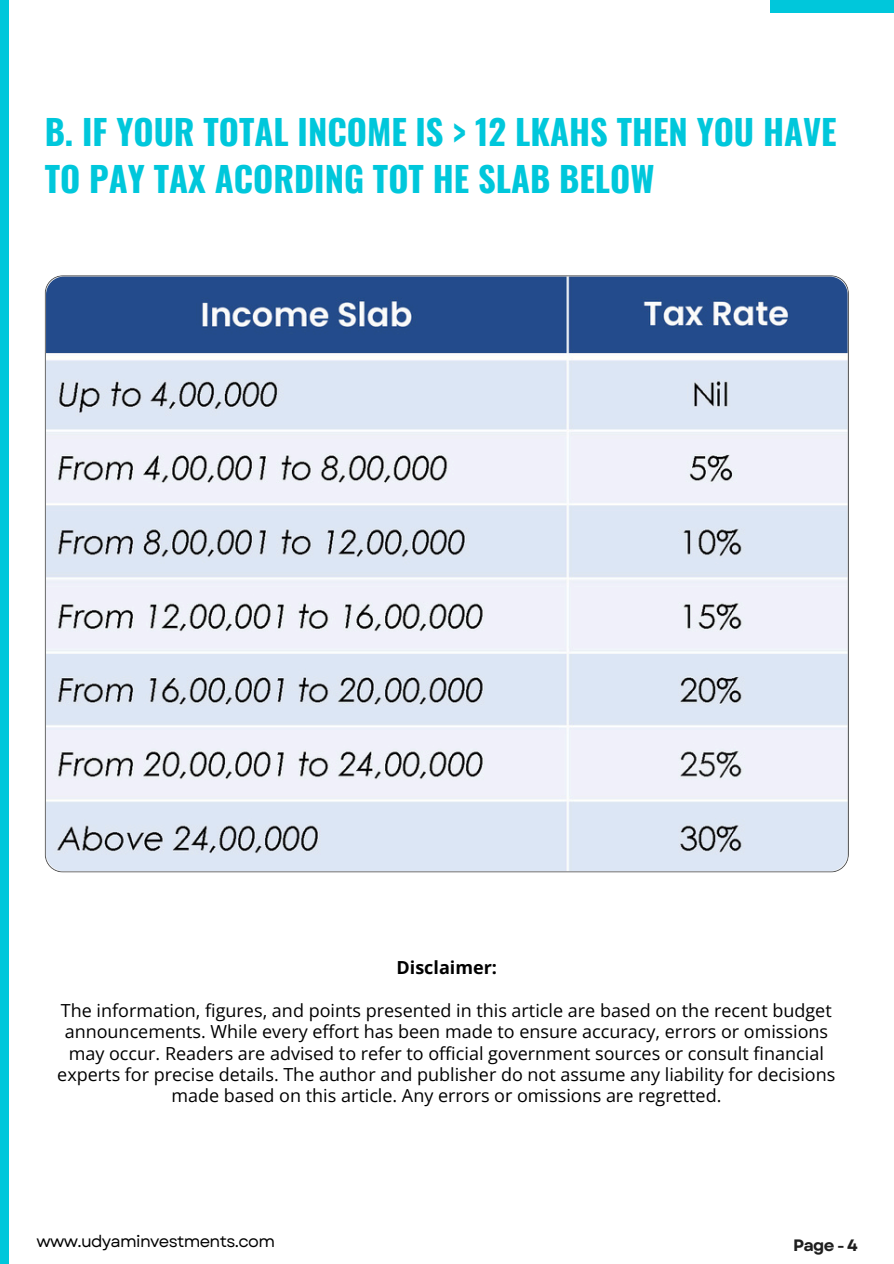
<style>
.page{position:relative;width:894px;height:1264px;background:#fff}
.page>*{position:absolute;margin:0;border:0;box-sizing:border-box;transform-origin:0 0}
.t1{font:700 34.5px/47.2px "Oswald";color:#00c7db}
.t2{font:18px/21.3px "Open Sans";color:#000;text-align:center}
.t3{font:700 18px "Open Sans";color:#000}
.t4{font:16.5px "Garet";letter-spacing:-.04em;color:#000}
.t5{font:700 16.5px "Garet";color:#1e1e1e}
</style>
<div class="page">
<div style="left:770px;top:0;width:123px;height:13px;background:#00c7db"></div>
<div style="left:0;top:0;width:9px;height:1263px;background:#00c7db"></div>
<svg style="left:45px;top:275px;width:803px;height:597px"></svg>
<h2 class="t1" style="left:45px;top:106px;width:793px">B. IF YOUR TOTAL INCOME IS &gt; 12 LKAHS THEN YOU HAVE<br>TO PAY TAX ACORDING TOT HE SLAB BELOW</h2>
<p class="t3" style="left:396px;top:954px;width:102px">Disclaimer:</p>
<p class="t2" style="left:57px;top:999px;width:779px">The information, figures, and points presented in this article are based on the recent budget announcements. While every effort has been made to ensure accuracy, errors or omissions may occur. Readers are advised to refer to official government sources or consult financial experts for precise details. The author and publisher do not assume any liability for decisions made based on this article. Any errors or omissions are regretted.</p>
<p class="t4" style="left:36px;top:1228px;width:240px">www.udyaminvestments.com</p>
<h1 class="t5" style="left:793px;top:1233px;width:66px">Page - 4</h1>
</div>
